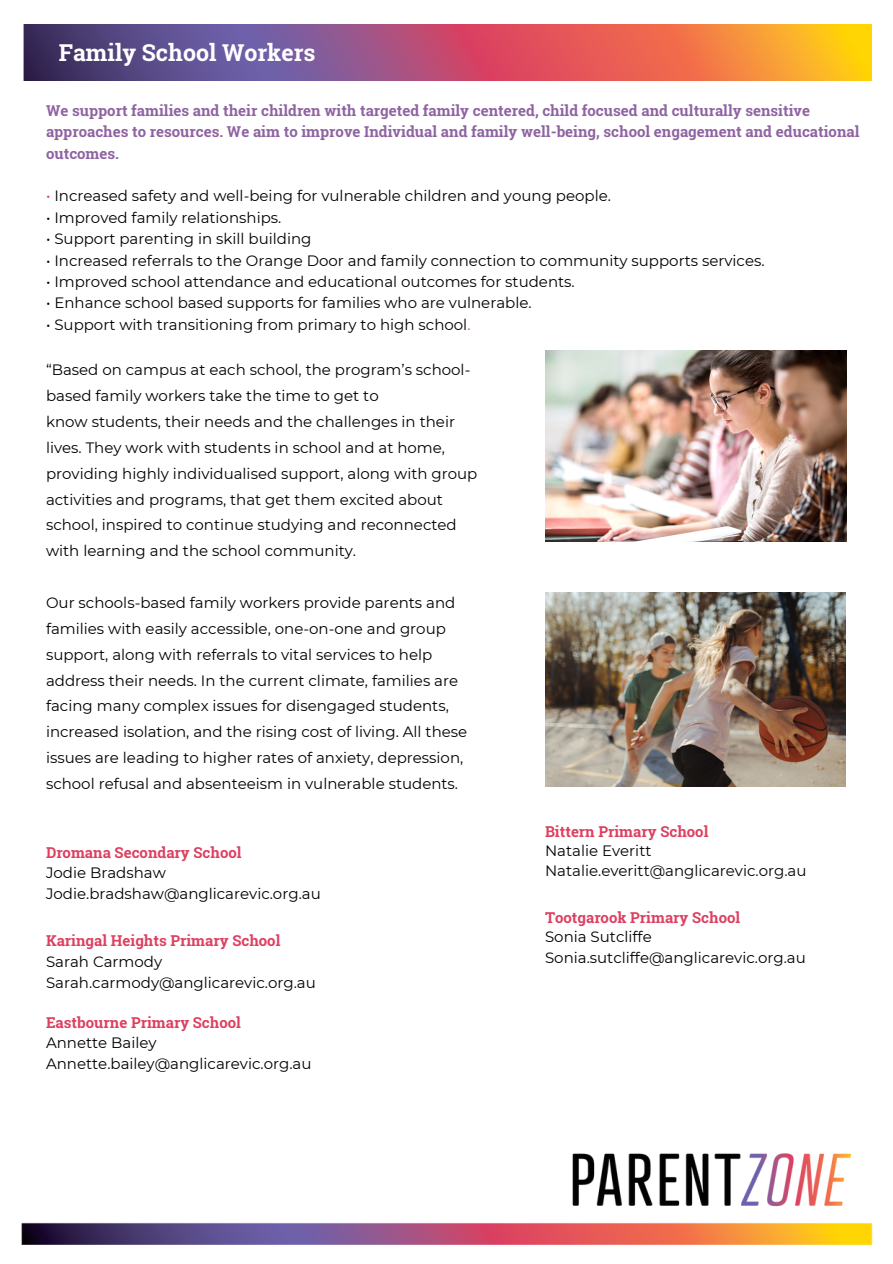
<style>
.page{position:relative;width:893px;height:1264px;background:#fff}
.page>*{position:absolute;margin:0;border:0;box-sizing:border-box;transform-origin:0 0}
.t1{font:700 23.25px "Roboto Slab";color:#fff}
.t2{font:15px/25.8px "Montserrat";color:#000}
.t3{font:700 15px/21.3px "Roboto Slab";color:#8f63a2}
.t4{font:700 15px "Roboto Slab";color:#dd4061}
.t5{font:15px "Montserrat";color:#040404}
.s1{color:#dd4061}
</style>
<div class="page">
<img style="left:545px;top:350px;width:301px;height:191px">
<img style="left:545px;top:592px;width:300px;height:194px">
<img style="left:21px;top:1153px;width:852px;height:92px">
<img style="left:24px;top:24px;width:847px;height:57px">
<p class="t1" style="left:59px;top:37px;width:258px">Family School Workers</p>
<p class="t3" style="left:46px;top:99px;width:815px">We support families and their children with targeted family centered, child focused and culturally sensitive approaches to resources. We aim to improve Individual and family well-being, school engagement and educational outcomes.</p>
<p class="t2" style="left:46px;top:183px;width:566px"><span class="s1">•</span> Increased safety and well-being for vulnerable children and young people.</p>
<p class="t2" style="left:46px;top:204px;width:237px">• Improved family relationships.</p>
<p class="t2" style="left:46px;top:226px;width:267px">• Support parenting in skill building</p>
<p class="t2" style="left:46px;top:247px;width:720px">• Increased referrals to the Orange Door and family connection to community supports services.</p>
<p class="t2" style="left:46px;top:268px;width:530px">• Improved school attendance and educational outcomes for students.</p>
<p class="t2" style="left:46px;top:290px;width:487px">• Enhance school based supports for families who are vulnerable.</p>
<p class="t2" style="left:46px;top:311px;width:426px">• Support with transitioning from primary to high school<span class="s1">.</span></p>
<p class="t2" style="left:46px;top:357px;width:426px">“Based on campus at each school, the program’s school&shy;based family workers take the time to get to</p>
<p class="t2" style="left:46px;top:408px;width:433px">know students, their needs and the challenges in their lives. They work with students in school and at home, providing highly individualised support, along with group activities and programs, that get them excited about school, inspired to continue studying and reconnected with learning and the school community.</p>
<p class="t2" style="left:46px;top:589px;width:422px">Our schools-based family workers provide parents and families with easily accessible, one-on-one and group support, along with referrals to vital services to help address their needs. In the current climate, families are facing many complex issues for disengaged students, increased isolation, and the rising cost of living. All these issues are leading to higher rates of anxiety, depression, school refusal and absenteeism in vulnerable students.</p>
<p class="t4" style="left:46px;top:842px;width:197px">Dromana Secondary School</p>
<p class="t2" style="left:46px;top:859px;width:121px">Jodie Bradshaw</p>
<p class="t2" style="left:46px;top:881px;width:276px">Jodie.bradshaw@anglicarevic.org.au</p>
<p class="t4" style="left:46px;top:930px;width:236px">Karingal Heights Primary School</p>
<p class="t2" style="left:46px;top:948px;width:118px">Sarah Carmody</p>
<p class="t2" style="left:46px;top:969px;width:271px">Sarah.carmody@anglicarevic.org.au</p>
<p class="t4" style="left:46px;top:1012px;width:196px">Eastbourne Primary School</p>
<p class="t2" style="left:46px;top:1029px;width:112px">Annette Bailey</p>
<p class="t2" style="left:46px;top:1051px;width:267px">Annette.bailey@anglicarevic.org.au</p>
<p class="t4" style="left:545px;top:821px;width:165px">Bittern Primary School</p>
<p class="t5" style="left:545px;top:841px;width:108px">Natalie Everitt</p>
<p class="t5" style="left:545px;top:861px;width:263px">Natalie.everitt@anglicarevic.org.au</p>
<p class="t4" style="left:545px;top:907px;width:197px">Tootgarook Primary School</p>
<p class="t2" style="left:545px;top:924px;width:108px">Sonia Sutcliffe</p>
<p class="t2" style="left:545px;top:944px;width:262px">Sonia.sutcliffe@anglicarevic.org.au</p>
</div>
